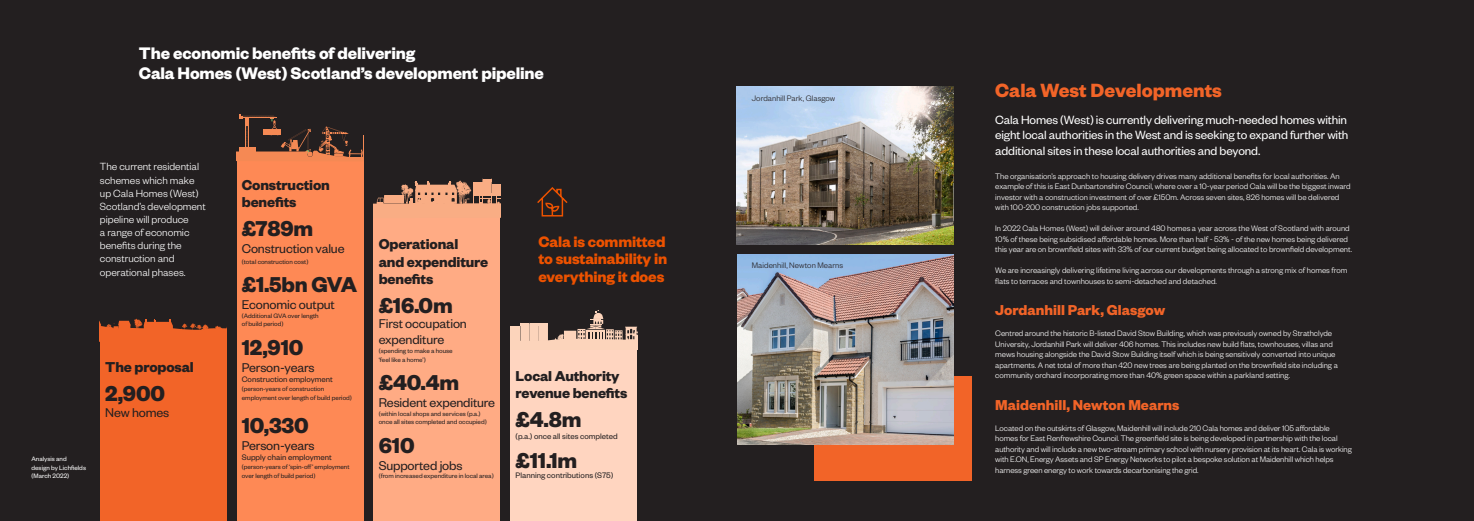
<style>
.page{position:relative;width:1474px;height:521px;background:#fff}
.page>*{position:absolute;margin:0;border:0;box-sizing:border-box;transform-origin:0 0}
.t1{font:700 23.62px "Founders Grotesk";letter-spacing:-.01em;color:#231f20}
.t2{font:700 21px "Founders Grotesk";color:#f26428}
.t3{font:700 18.38px/20.1px "Founders Grotesk";letter-spacing:-.01em;color:#fff}
.t4{font:700 16.62px/17.5px "Founders Grotesk";letter-spacing:-.01em;color:#ed5200;text-align:justify}
.t5{font:700 15.75px/17.5px "Founders Grotesk";letter-spacing:-.01em;color:#231f20}
.t6{font:700 15.75px "Founders Grotesk";color:#f26428}
.t7{font:14px/15.8px "Founders Grotesk";letter-spacing:-.01em;color:#231f20}
.t8{font:13.12px/15.8px "Founders Grotesk";letter-spacing:-.01em;color:#fff;text-align:justify}
.t9{font:300 11.38px/13.1px "Founders Grotesk";color:#fff}
.t10{font:300 8.75px/10.5px "Founders Grotesk";color:#fff}
.t11{font:8.75px "Founders Grotesk";color:#231f20}
.t12{font:300 8.75px "Founders Grotesk";letter-spacing:.005em;color:#231f20}
.t13{font:7px/8.8px "Founders Grotesk";color:#231f20}
.t14{font:7px/8.4px "Founders Grotesk";color:#fff}
</style>
<div class="page">
<div style="left:0;top:0;width:1473px;height:521px;background:#231f20"></div>
<div style="left:100px;top:334px;width:126px;height:187px;background:#f26428"></div>
<div style="left:237px;top:161px;width:126px;height:360px;background:#fe8955"></div>
<div style="left:374px;top:217px;width:126px;height:304px;background:#ffab84"></div>
<div style="left:510px;top:349px;width:127px;height:172px;background:#ffd5c0"></div>
<div style="left:814px;top:375px;width:158px;height:105px;background:#f26428"></div>
<svg style="left:537px;top:187px;width:31px;height:30px"></svg>
<svg style="left:100px;top:318px;width:127px;height:24px"></svg>
<svg style="left:237px;top:114px;width:127px;height:48px"></svg>
<svg style="left:374px;top:178px;width:126px;height:39px"></svg>
<div style="left:510px;top:345px;width:127px;height:5px;background:#fcd4bb"></div>
<svg style="left:510px;top:310px;width:127px;height:35px"></svg>
<img style="left:736px;top:87px;width:217px;height:157px">
<img style="left:737px;top:255px;width:216px;height:190px">
<p class="t3" style="left:139px;top:42px;width:406px">The economic benefits of delivering<br>Cala Homes (West) Scotland’s development pipeline</p>
<p class="t9" style="left:100px;top:160px;width:107px">The current residential schemes which make up Cala Homes (West)<br>Scotland’s development pipeline will produce<br>a range of economic benefits during the construction and operational phases.</p>
<p class="t14" style="left:32px;top:454px;width:56px">Analysis and design by Lichfields (March 2022)</p>
<p class="t5" style="left:105px;top:358px;width:90px">The proposal</p>
<p class="t1" style="left:105px;top:378px;width:61px">2,900</p>
<p class="t7" style="left:105px;top:404px;width:65px">New homes</p>
<p class="t5" style="left:242px;top:175px;width:90px">Construction benefits</p>
<p class="t1" style="left:242px;top:213px;width:73px">£789m</p>
<p class="t7" style="left:242px;top:240px;width:104px">Construction value</p>
<p class="t13" style="left:242px;top:257px;width:68px">(total construction cost)</p>
<p class="t1" style="left:242px;top:269px;width:117px">£1.5bn GVA</p>
<p class="t7" style="left:242px;top:296px;width:95px">Economic output</p>
<p class="t13" style="left:242px;top:311px;width:78px">(Additional GVA over length of build period)</p>
<p class="t1" style="left:242px;top:332px;width:63px">12,910</p>
<p class="t7" style="left:242px;top:358px;width:74px">Person-years</p>
<p class="t11" style="left:242px;top:374px;width:93px">Construction employment</p>
<p class="t13" style="left:242px;top:384px;width:112px">(person-years of construction employment over length of build period)</p>
<p class="t1" style="left:242px;top:410px;width:68px">10,330</p>
<p class="t7" style="left:242px;top:437px;width:74px">Person-years</p>
<p class="t11" style="left:242px;top:452px;width:92px">Supply chain employment</p>
<p class="t13" style="left:242px;top:462px;width:109px">(person-years of ‘spin-off’ employment over length of build period)</p>
<p class="t5" style="left:379px;top:235px;width:111px">Operational<br>and expenditure benefits</p>
<p class="t1" style="left:379px;top:290px;width:75px">£16.0m</p>
<p class="t7" style="left:379px;top:315px;width:90px">First occupation expenditure</p>
<p class="t13" style="left:379px;top:346px;width:75px">(spending to make a house ‘feel like a home’)</p>
<p class="t1" style="left:379px;top:367px;width:82px">£40.4m</p>
<p class="t7" style="left:379px;top:394px;width:118px">Resident expenditure</p>
<p class="t13" style="left:379px;top:409px;width:110px">(within local shops and services (p.a.) once all sites completed and occupied)</p>
<p class="t1" style="left:379px;top:430px;width:37px">610</p>
<p class="t7" style="left:379px;top:456px;width:85px">Supported jobs</p>
<p class="t13" style="left:379px;top:471px;width:116px">(from increased expenditure in local area)</p>
<p class="t4" style="left:538px;top:232px;width:130px">Cala is committed to sustainability in everything it does</p>
<p class="t5" style="left:515px;top:366px;width:113px">Local Authority revenue benefits</p>
<p class="t1" style="left:515px;top:404px;width:67px">£4.8m</p>
<p class="t11" style="left:515px;top:431px;width:104px">(p.a.) once all sites completed</p>
<p class="t1" style="left:515px;top:445px;width:63px">£11.1m</p>
<p class="t11" style="left:515px;top:470px;width:99px">Planning contributions (S75)</p>
<p class="t12" style="left:752px;top:93px;width:85px">Jordanhill Park, Glasgow</p>
<p class="t12" style="left:752px;top:260px;width:93px">Maidenhill, Newton Mearns</p>
<p class="t2" style="left:995px;top:77px;width:228px">Cala West Developments</p>
<p class="t8" style="left:995px;top:111px;width:355px">Cala Homes (West) is currently delivering much-needed homes within eight local authorities in the West and is seeking to expand further with additional sites in these local authorities and beyond.</p>
<p class="t10" style="left:995px;top:170px;width:357px">The organisation’s approach to housing delivery drives many additional benefits for local authorities. An example of this is East Dunbartonshire Council, where over a 10-year period Cala will be the biggest inward investor with a construction investment of over £150m. Across seven sites, 826 homes will be delivered with 100-200 construction jobs supported.</p>
<p class="t10" style="left:995px;top:223px;width:358px">In 2022 Cala Homes (West) will deliver around 480 homes a year across the West of Scotland with around<br>10% of these being subsidised affordable homes. More than half - 53% - of the new homes being delivered this year are on brownfield sites with 33% of our current budget being allocated to brownfield development.</p>
<p class="t10" style="left:995px;top:265px;width:354px">We are increasingly delivering lifetime living across our developments through a strong mix of homes from flats to terraces and townhouses to semi-detached and detached.</p>
<p class="t6" style="left:995px;top:300px;width:171px">Jordanhill Park, Glasgow</p>
<p class="t10" style="left:995px;top:328px;width:344px">Centred around the historic B-listed David Stow Building, which was previously owned by Strathclyde University, Jordanhill Park will deliver 406 homes. This includes new build flats, townhouses, villas and mews housing alongside the David Stow Building itself which is being sensitively converted into unique apartments. A net total of more than 420 new trees are being planted on the brownfield site including a community orchard incorporating more than 40% green space within a parkland setting.</p>
<p class="t6" style="left:995px;top:394px;width:186px">Maidenhill, Newton Mearns</p>
<p class="t10" style="left:995px;top:422px;width:358px">Located on the outskirts of Glasgow, Maidenhill will include 210 Cala homes and deliver 105 affordable homes for East Renfrewshire Council. The greenfield site is being developed in partnership with the local authority and will include a new two-stream primary school with nursery provision at its heart. Cala is working with E.ON, Energy Assets and SP Energy Networks to pilot a bespoke solution at Maidenhill which helps harness green energy to work towards decarbonising the grid.</p>
</div>
